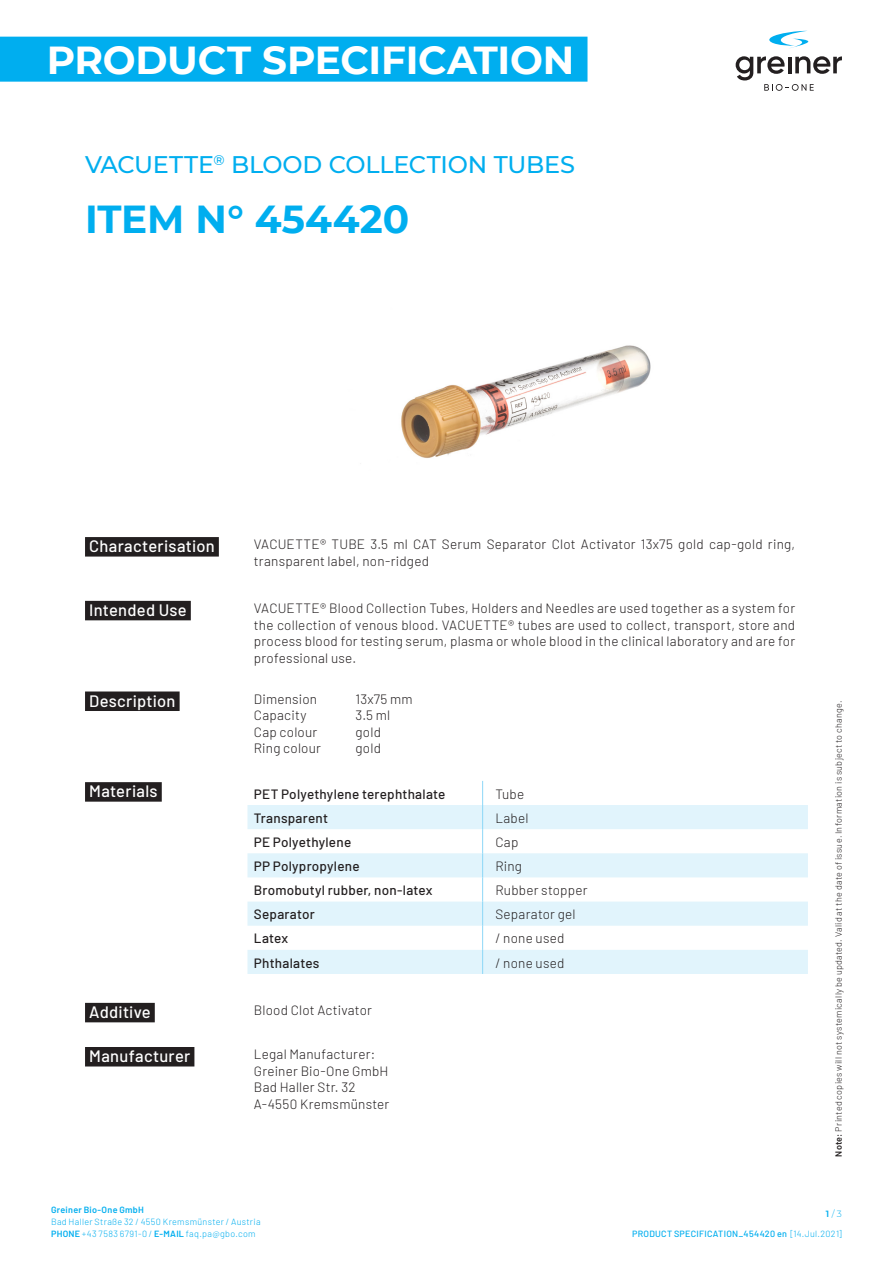
<style>
.page{position:relative;width:893px;height:1263px;background:#fff}
.page>*{position:absolute;margin:0;border:0;box-sizing:border-box;transform-origin:0 0}
.t1{font:700 39px "Montserrat";letter-spacing:-.01em;color:#fff}
.Slogan_Headline_2{font:700 39px "Montserrat";color:#00aeef}
.Headline_1____16pt{font:500 24px "Montserrat";letter-spacing:-.01em;color:#00aeef}
.Table_Product_brand{font:500 16.5px "Barlow";letter-spacing:.015em;color:#fff}
.Table_Body____left_j{font:300 13.5px/16.5px "Barlow";letter-spacing:.015em;color:#231f20}
.Table_Body_item_numb{font:500 13.5px "Barlow";letter-spacing:.015em;color:#231f20}
.t2{font:300 9px "Barlow";letter-spacing:.03em;color:#231f20}
.t3{font:300 9px/12px "Barlow";letter-spacing:.035em;color:#00aeef}
.t4{font:500 9px "Barlow";letter-spacing:.03em;color:#00aeef}
.t5{font:600 9px "Barlow";letter-spacing:.03em;color:#00aeef}
.t6{font:300 9px "Montserrat";color:#00aeef}
.s1{font-weight:600}
.s2{font-weight:300}
</style>
<div class="page">
<svg style="left:736px;top:56px;width:106px;height:35px"></svg>
<svg style="left:769px;top:31px;width:39px;height:17px"></svg>
<div style="left:0;top:37px;width:587px;height:45px;background:#00aeef"></div>
<img style="left:401px;top:345px;width:250px;height:113px">
<div style="left:85px;top:537px;width:134px;height:20px;background:#231f20"></div>
<div style="left:85px;top:601px;width:106px;height:19px;background:#231f20"></div>
<div style="left:85px;top:691px;width:95px;height:20px;background:#231f20"></div>
<div style="left:85px;top:782px;width:77px;height:20px;background:#231f20"></div>
<svg style="left:247px;top:805px;width:561px;height:169px;fill:#e1f4fc"></svg>
<svg style="left:482px;top:781px;width:1px;height:193px"></svg>
<div style="left:85px;top:1003px;width:70px;height:19px;background:#231f20"></div>
<div style="left:85px;top:1047px;width:109px;height:19px;background:#231f20"></div>
<h1 class="t1" style="left:47px;top:32px;width:529px">PRODUCT SPECIFICATION</h1>
<p class="Headline_1____16pt" style="left:85px;top:147px;width:492px">VACUETTE<sup>®</sup> BLOOD COLLECTION TUBES</p>
<p class="Slogan_Headline_2" style="left:85px;top:191px;width:326px">ITEM N° 454420</p>
<p class="Table_Product_brand" style="left:89px;top:534px;width:127px">Characterisation</p>
<p class="Table_Body____left_j" style="left:254px;top:535px;width:543px">VACUETTE® TUBE 3.5 ml CAT Serum Separator Clot Activator 13x75 gold cap-gold ring, transparent label, non-ridged</p>
<p class="Table_Product_brand" style="left:89px;top:598px;width:99px">Intended Use</p>
<p class="Table_Body____left_j" style="left:254px;top:599px;width:543px;text-align:justify">VACUETTE® Blood Collection Tubes, Holders and Needles are used together as a system for the collection of venous blood. VACUETTE® tubes are used to collect, transport, store and process blood for testing serum, plasma or whole blood in the clinical laboratory and are for professional use.</p>
<p class="Table_Product_brand" style="left:89px;top:689px;width:88px">Description</p>
<p class="Table_Body____left_j" style="left:254px;top:690px;width:65px">Dimension</p>
<p class="Table_Body____left_j" style="left:355px;top:690px;width:59px">13x75 mm</p>
<p class="Table_Body____left_j" style="left:254px;top:706px;width:54px">Capacity</p>
<p class="Table_Body____left_j" style="left:355px;top:706px;width:36px">3.5 ml</p>
<p class="Table_Body____left_j" style="left:254px;top:723px;width:65px">Cap colour</p>
<p class="Table_Body____left_j" style="left:355px;top:723px;width:27px">gold</p>
<p class="Table_Body____left_j" style="left:254px;top:739px;width:69px">Ring colour</p>
<p class="Table_Body____left_j" style="left:355px;top:739px;width:27px">gold</p>
<p class="Table_Product_brand" style="left:89px;top:779px;width:70px">Materials</p>
<p class="Table_Body_item_numb" style="left:254px;top:784px;width:193px">PET Polyethylene terephthalate</p>
<p class="Table_Body____left_j" style="left:495px;top:784px;width:30px">Tube</p>
<p class="Table_Body_item_numb" style="left:254px;top:808px;width:76px">Transparent</p>
<p class="Table_Body____left_j" style="left:495px;top:809px;width:35px">Label</p>
<p class="Table_Body_item_numb" style="left:254px;top:832px;width:99px">PE Polyethylene</p>
<p class="Table_Body____left_j" style="left:495px;top:833px;width:25px">Cap</p>
<p class="Table_Body_item_numb" style="left:254px;top:856px;width:107px">PP Polypropylene</p>
<p class="Table_Body____left_j" style="left:495px;top:857px;width:28px">Ring</p>
<p class="Table_Body_item_numb" style="left:254px;top:880px;width:180px">Bromobutyl rubber, non-latex</p>
<p class="Table_Body____left_j" style="left:495px;top:881px;width:94px">Rubber stopper</p>
<p class="Table_Body_item_numb" style="left:254px;top:905px;width:63px">Separator</p>
<p class="Table_Body____left_j" style="left:495px;top:905px;width:82px">Separator gel</p>
<p class="Table_Body_item_numb" style="left:254px;top:929px;width:36px">Latex</p>
<p class="Table_Body____left_j" style="left:495px;top:929px;width:71px">/ none used</p>
<p class="Table_Body_item_numb" style="left:254px;top:953px;width:67px">Phthalates</p>
<p class="Table_Body____left_j" style="left:495px;top:953px;width:71px">/ none used</p>
<p class="Table_Product_brand" style="left:89px;top:1000px;width:63px">Additive</p>
<p class="Table_Body____left_j" style="left:254px;top:1001px;width:120px">Blood Clot Activator</p>
<p class="Table_Product_brand" style="left:89px;top:1044px;width:103px">Manufacturer</p>
<p class="Table_Body____left_j" style="left:254px;top:1045px;width:123px">Legal Manufacturer:</p>
<p class="Table_Body____left_j" style="left:254px;top:1062px;width:136px">Greiner Bio-One GmbH</p>
<p class="Table_Body____left_j" style="left:254px;top:1078px;width:103px">Bad Haller Str. 32</p>
<p class="Table_Body____left_j" style="left:254px;top:1095px;width:137px">A-4550 Kremsmünster</p>
<p class="t2" style="left:832px;top:1157px;width:458px;rotate:-90deg"><span class="s1">Note:</span> Printed copies will not systemically be updated. Valid at the date of issue. Information is subject to change.</p>
<p class="t5" style="left:51px;top:1203px;width:94px">Greiner Bio-One GmbH</p>
<p class="t3" style="left:51px;top:1215px;width:211px">Bad Haller Straße 32 / 4550 Kremsmünster / Austria<br><span class="s1">PHONE</span> +43 7583 6791-0 / <span class="s1">E-MAIL</span> faq.pa@gbo.com</p>
<p class="t6" style="left:826px;top:1207px;width:18px"><span class="s1">1</span> / 3</p>
<p class="t4" style="left:632px;top:1228px;width:211px">PRODUCT SPECIFICATION_454420 en <span class="s2">[14.Jul.2021]</span></p>
</div>
